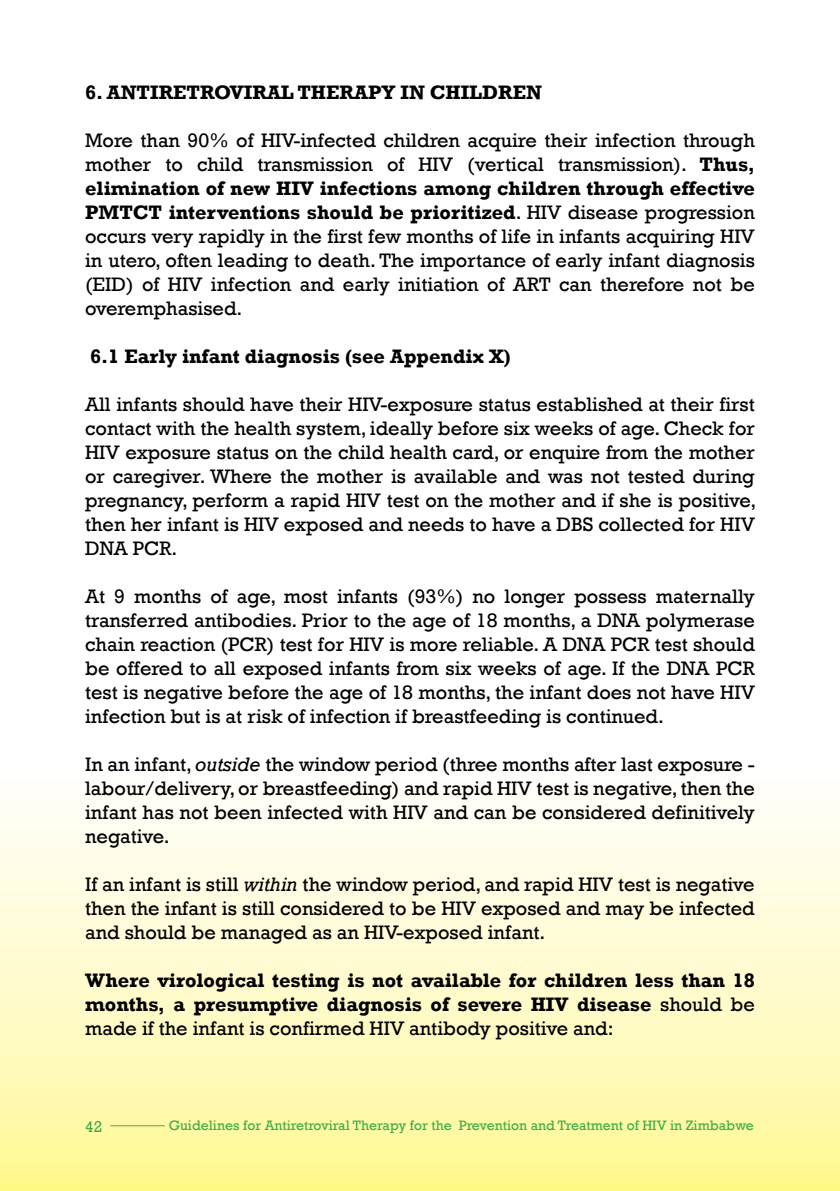
<style>
.page{position:relative;width:840px;height:1191px;background:#fff}
.page>*{position:absolute;margin:0;border:0;box-sizing:border-box;transform-origin:0 0}
.t1{font:20px/24px "Rockwell";color:#000;text-align:justify}
.t2{font:700 20px/24px "Rockwell";color:#000;text-align:justify}
.t3{font:16px "Rockwell";color:#41ad49}
.t4{font:14px "Rockwell";color:#41ad49}
.s1{font-weight:700}
.s2{font-style:italic}
.s3{font-weight:400}
</style>
<div class="page">
<div style="left:0;top:767px;width:839px;height:424px;background:linear-gradient(to bottom,#fffeff,#fff895)"></div>
<hr style="left:110px;top:1125px;width:55px;height:1px;background:#41ad49">
<p class="t2" style="left:85px;top:80px;width:458px">6. ANTIRETROVIRAL THERAPY IN CHILDREN</p>
<p class="t1" style="left:85px;top:128px;width:670px">More than 90% of HIV-infected children acquire their infection through mother to child transmission of HIV (vertical transmission). <span class="s1">Thus, elimination of new HIV infections among children through effective PMTCT interventions should be prioritized</span>. HIV disease progression occurs very rapidly in the first few months of life in infants acquiring HIV in utero, often leading to death. The importance of early infant diagnosis (EID) of HIV infection and early initiation of ART can therefore not be overemphasised.</p>
<p class="t2" style="left:90px;top:344px;width:422px">6.1 Early infant diagnosis (see Appendix X)</p>
<p class="t1" style="left:85px;top:392px;width:672px">All infants should have their HIV-exposure status established at their first contact with the health system, ideally before six weeks of age. Check for HIV exposure status on the child health card, or enquire from the mother or caregiver. Where the mother is available and was not tested during pregnancy, perform a rapid HIV test on the mother and if she is positive, then her infant is HIV exposed and needs to have a DBS collected for HIV DNA PCR.</p>
<p class="t1" style="left:85px;top:584px;width:671px">At 9 months of age, most infants (93%) no longer possess maternally transferred antibodies. Prior to the age of 18 months, a DNA polymerase chain reaction (PCR) test for HIV is more reliable. A DNA PCR test should be offered to all exposed infants from six weeks of age. If the DNA PCR test is negative before the age of 18 months, the infant does not have HIV infection but is at risk of infection if breastfeeding is continued.</p>
<p class="t1" style="left:85px;top:752px;width:671px">In an infant, <span class="s2">outside</span> the window period (three months after last exposure - labour/delivery, or breastfeeding) and rapid HIV test is negative, then the infant has not been infected with HIV and can be considered definitively negative.</p>
<p class="t1" style="left:85px;top:872px;width:670px">If an infant is still <span class="s2">within</span> the window period, and rapid HIV test is negative then the infant is still considered to be HIV exposed and may be infected and should be managed as an HIV-exposed infant.</p>
<p class="t2" style="left:85px;top:968px;width:670px">Where virological testing is not available for children less than 18 months, a presumptive diagnosis of severe HIV disease <span class="s3">should be made if the infant is confirmed HIV antibody positive and:</span></p>
<p class="t3" style="left:85px;top:1116px;width:19px">42</p>
<p class="t4" style="left:169px;top:1117px;width:586px">Guidelines for Antiretroviral Therapy for the Prevention and Treatment of HIV in Zimbabwe</p>
</div>
